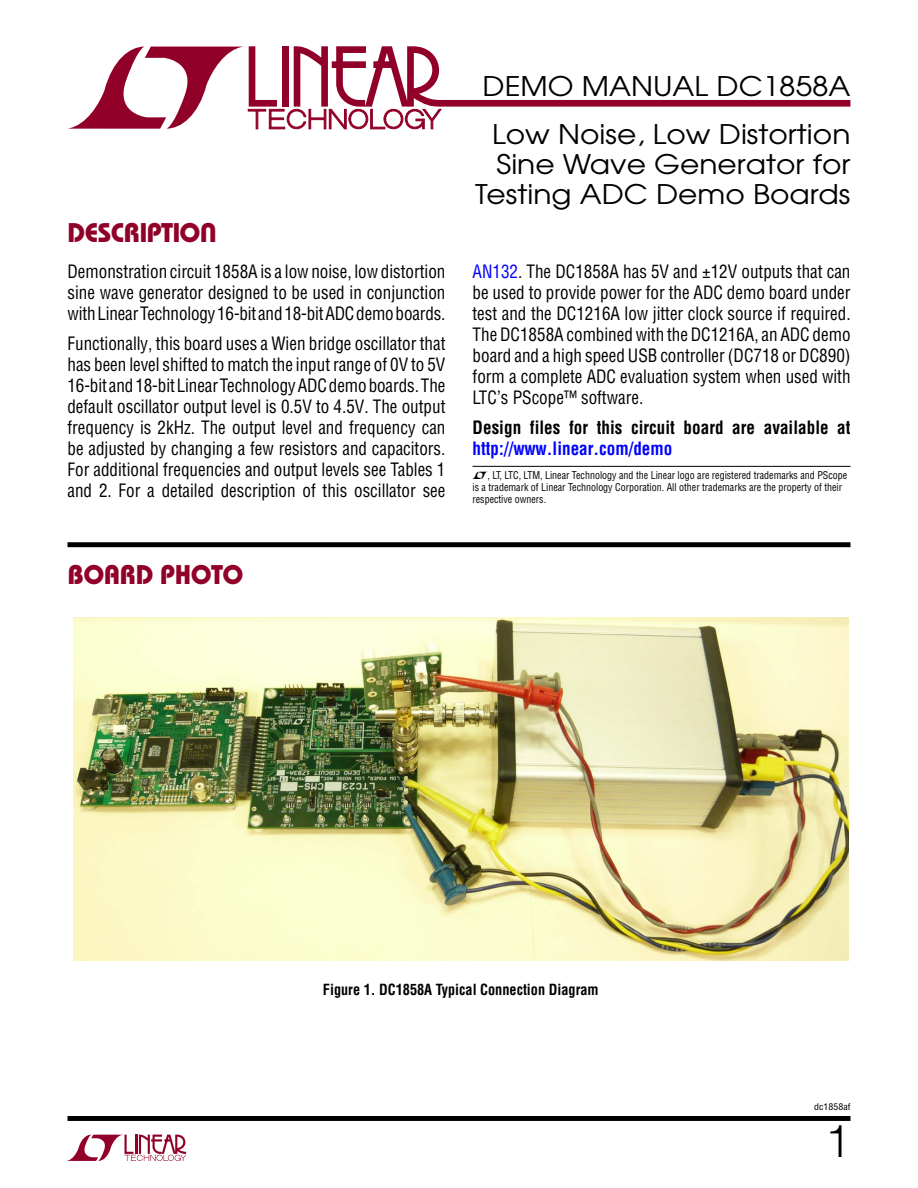
<style>
.page{position:relative;width:918px;height:1188px;background:#fff}
.page>*{position:absolute;margin:0;border:0;box-sizing:border-box;transform-origin:0 0}
.t1{font:300 45px "Helvetica";color:#000}
.t2{font:27px/30px "Avant Garde";color:#000;text-align:right;scale:1.1 1}
.t3{font:27px "Linear Bauhaus";letter-spacing:-.02em;color:#910028}
.t4{font:18px/21px "Linear Helv Cond";color:#000;text-align:justify;scale:.95 1}
.t5{font:700 18px "Linear Helv Cond";color:#000;scale:.95 1}
.t6{font:700 18px "Linear Helv Cond";color:#00f;scale:.95 1}
.t7{font:700 15px "Linear Helv Cond";color:#000;scale:.95 1}
.t8{font:10.5px/12px "Linear Helv Cond";color:#000;scale:.95 1}
.t9{font:9px "Linear Helv Cond";color:#000;scale:1.1 1}
.s1{color:#00f}
</style>
<div class="page">
<svg style="left:67px;top:1135px;width:119px;height:26px"></svg>
<div style="left:68px;top:1116px;width:782px;height:5px;background:#000"></div>
<svg style="left:68px;top:46px;width:782px;height:84px"></svg>
<hr style="left:472px;top:466px;width:378px;height:1px;background:#000">
<div style="left:68px;top:542px;width:782px;height:5px;background:#000"></div>
<img style="left:74px;top:617px;width:774px;height:343px">
<h2 class="t2" style="left:483px;top:70px;width:336px">DEMO MANUAL DC1858A</h2>
<h2 class="t3" style="left:68px;top:216px;width:151px">DESCRIPTION</h2>
<p class="t4" style="left:68px;top:260px;width:399px">Demonstration circuit 1858A is a low noise, low distortion sine wave generator designed to be used in conjunction withLinearTechnology 16-bitand 18-bitADCdemoboards.</p>
<p class="t4" style="left:67px;top:332px;width:400px">Functionally, this board uses a Wien bridge oscillator that has been level shifted to match the input range of 0V to 5V 16-bit and 18-bitLinearTechnologyADCdemoboards. The default oscillator output level is 0.5V to 4.5V. The output frequency is 2kHz. The output level and frequency can be adjusted by changing a few resistors and capacitors.<br>For additional frequencies and output levels see Tables 1 and 2. For a detailed description of this oscillator see</p>
<h2 class="t3" style="left:68px;top:558px;width:178px">BOARD PHOTO</h2>
<h2 class="t2" style="left:475px;top:118px;width:343px">Low Noise, Low Distortion<br>Sine Wave Generator for<br>Testing ADC Demo Boards</h2>
<p class="t4" style="left:472px;top:260px;width:400px"><span class="s1">AN132</span>. The DC1858A has 5V and ±12V outputs that can be used to provide power for the ADC demo board under test and the DC1216A low jitter clock source if required.<br>The DC1858A combined with the DC1216A, an ADC demo board and a high speed USB controller (DC718 or DC890) form a complete ADC evaluation system when used with LTC’s PScope™ software.</p>
<p class="t5" style="left:473px;top:416px;width:399px">Design files for this circuit board are available at</p>
<p class="t6" style="left:472px;top:437px;width:212px">http://www.linear.com/demo</p>
<p class="t8" style="left:472px;top:470px;width:396px;text-indent:15px">, LT, LTC, LTM, Linear Technology and the Linear logo are registered trademarks and PScope is a trademark of Linear Technology Corporation. All other trademarks are the property of their respective owners.</p>
<p class="t7" style="left:323px;top:981px;width:292px">Figure 1. DC1858A Typical Connection Diagram</p>
<p class="t9" style="left:814px;top:1102px;width:34px">dc1858af</p>
<h1 class="t1" style="left:825px;top:1113px;width:27px">1</h1>
</div>
